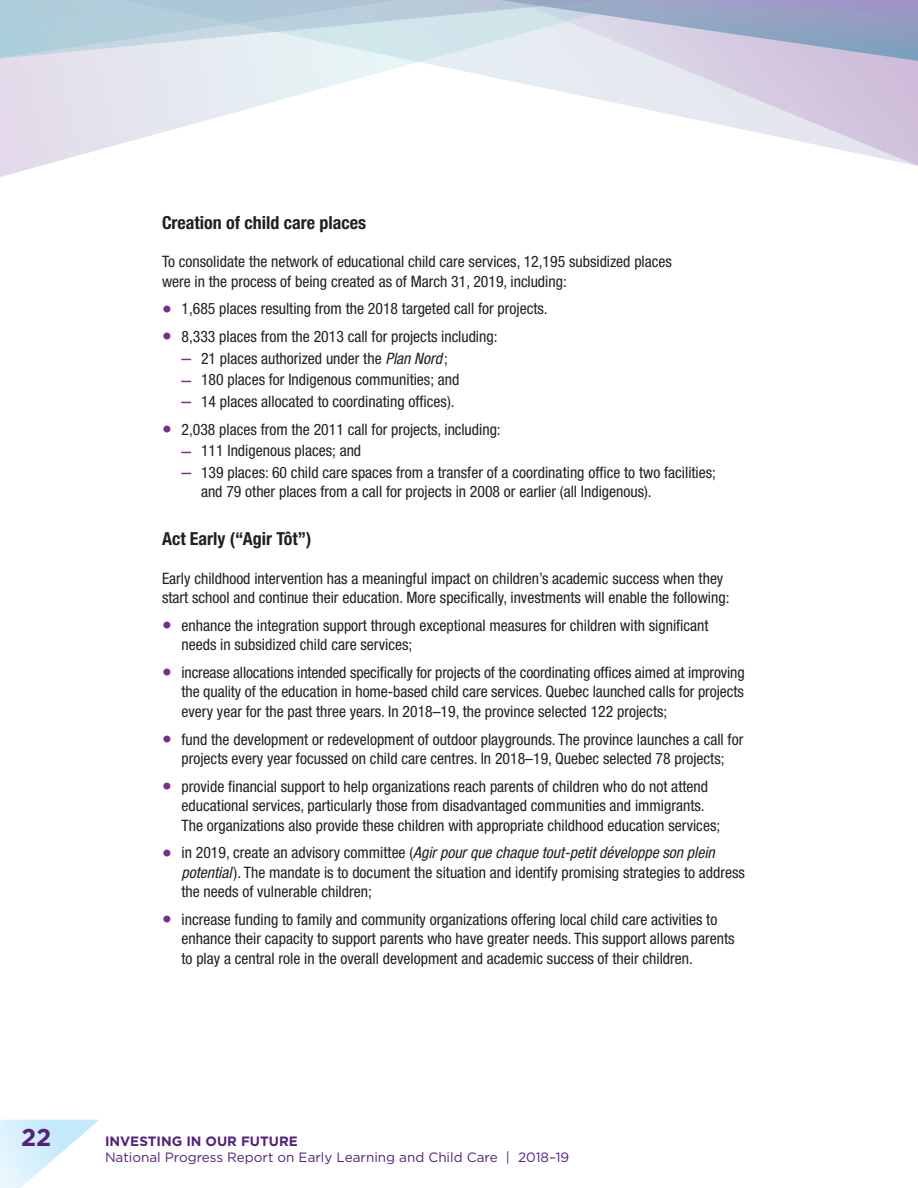
<style>
.page{position:relative;width:918px;height:1188px;background:#fff}
.page>*{position:absolute;margin:0;border:0;box-sizing:border-box;transform-origin:0 0}
.t1{font:700 24.3px "Gotham";color:#54207a}
.t2{font:700 condensed 18px "Helvetica Neue LT Std";color:#231f20}
.t3{font:condensed 15.75px/19.5px "Helvetica Neue LT Std";color:#231f20}
.t4{font:13.5px "Gotham";color:#54207a}
.t5{font:700 13.5px "Gotham";color:#54207a}
.s1{font-weight:800;font-size:19.5px;color:#782b90}
.s2{font-size:19.5px;color:#782b90}
.s3{font-style:italic}
</style>
<div class="page">
<svg style="left:0;top:1120px;width:99px;height:68px"></svg>
<svg style="left:0;top:0;width:918px;height:166px"></svg>
<p class="t2" style="left:162px;top:212px;width:206px">Creation of child care places</p>
<p class="t3" style="left:162px;top:252px;width:511px">To consolidate the network of educational child care services, 12,195 subsidized places were in the process of being created as of March 31, 2019, including:</p>
<p class="t3" style="left:162px;top:299px;width:387px"><span class="s1">•</span> 1,685 places resulting from the 2018 targeted call for projects.</p>
<p class="t3" style="left:162px;top:327px;width:337px"><span class="s1">•</span> 8,333 places from the 2013 call for projects including:</p>
<p class="t3" style="left:182px;top:348px;width:268px"><span class="s2">–</span> 21 places authorized under the <span class="s3">Plan Nord</span> ;</p>
<p class="t3" style="left:182px;top:370px;width:280px"><span class="s2">–</span> 180 places for Indigenous communities; and</p>
<p class="t3" style="left:182px;top:392px;width:275px"><span class="s2">–</span> 14 places allocated to coordinating offices).</p>
<p class="t3" style="left:162px;top:419px;width:340px"><span class="s1">•</span> 2,038 places from the 2011 call for projects, including:</p>
<p class="t3" style="left:182px;top:441px;width:181px"><span class="s2">–</span> 111 Indigenous places; and</p>
<p class="t3" style="left:201px;top:462px;width:517px;text-indent:-19px"><span class="s2">–</span> 139 places: 60 child care spaces from a transfer of a coordinating office to two facilities; and 79 other places from a call for projects in 2008 or earlier (all Indigenous).</p>
<p class="t2" style="left:162px;top:528px;width:151px">Act Early (“Agir Tôt”)</p>
<p class="t3" style="left:162px;top:568px;width:569px">Early childhood intervention has a meaningful impact on children’s academic success when they start school and continue their education. More specifically, investments will enable the following:</p>
<p class="t3" style="left:182px;top:615px;width:529px;text-indent:-20px"><span class="s1">•</span> enhance the integration support through exceptional measures for children with significant needs in subsidized child care services;</p>
<p class="t3" style="left:182px;top:663px;width:565px;text-align:justify;text-indent:-20px"><span class="s1">•</span> increase allocations intended specifically for projects of the coordinating offices aimed at improving the quality of the education in home-based child care services. Quebec launched calls for projects every year for the past three years. In 2018–19, the province selected 122 projects;</p>
<p class="t3" style="left:162px;top:729px;width:583px;text-align:center"><span class="s1">•</span> fund the development or redevelopment of outdoor playgrounds. The province launches a call for projects every year focussed on child care centres. In 2018–19, Quebec selected 78 projects;</p>
<p class="t3" style="left:182px;top:776px;width:540px;text-indent:-20px"><span class="s1">•</span> provide financial support to help organizations reach parents of children who do not attend educational services, particularly those from disadvantaged communities and immigrants.<br>The organizations also provide these children with appropriate childhood education services;</p>
<p class="t3" style="left:182px;top:843px;width:565px;text-indent:-20px"><span class="s1">•</span> in 2019, create an advisory committee (<span class="s3">Agir pour que chaque tout-petit développe son plein potential</span> ). The mandate is to document the situation and identify promising strategies to address the needs of vulnerable children;</p>
<p class="t3" style="left:182px;top:909px;width:555px;text-indent:-20px"><span class="s1">•</span> increase funding to family and community organizations offering local child care activities to enhance their capacity to support parents who have greater needs. This support allows parents to play a central role in the overall development and academic success of their children.</p>
<h1 class="t1" style="left:21px;top:1123px;width:32px">22</h1>
<p class="t5" style="left:105px;top:1133px;width:194px">INVESTING IN OUR FUTURE</p>
<p class="t4" style="left:105px;top:1150px;width:466px">National Progress Report on Early Learning and Child Care | 2018–19</p>
</div>
